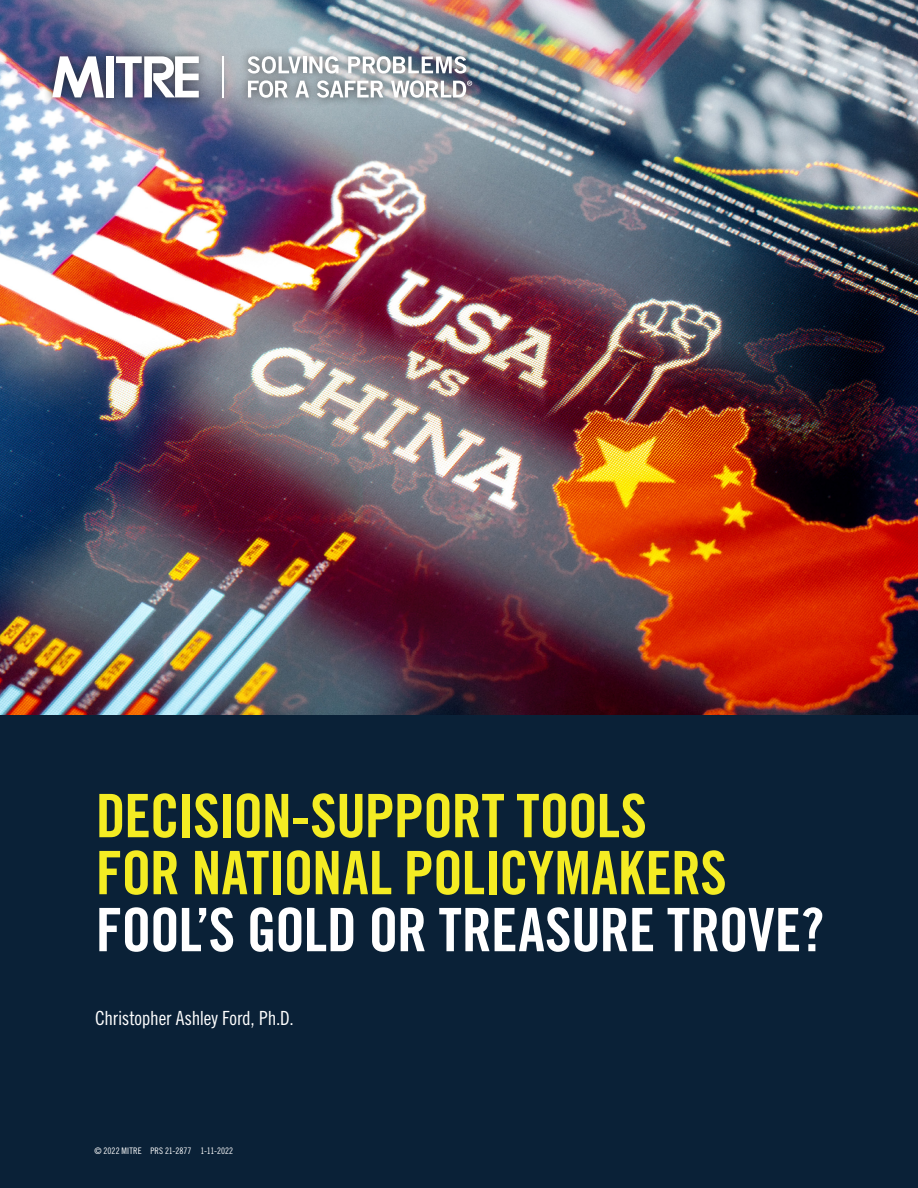
<style>
.page{position:relative;width:918px;height:1188px;background:#fff}
.page>*{position:absolute;margin:0;border:0;box-sizing:border-box;transform-origin:0 0}
.t1{font:60px/57px "Trade Gothic LT Pro Bd Cn 20";letter-spacing:-.015em;color:#f4ec23}
.t2{font:60px "Trade Gothic LT Pro Bd Cn 20";letter-spacing:-.015em;color:#fff}
.t3{font:19.5px "Trade Gothic LT Pro Cn 18";letter-spacing:-.015em;color:#fff}
.t4{font:9px "Trade Gothic LT Pro Cn 18";letter-spacing:.01em;color:#fff}
</style>
<div class="page">
<img style="left:0;top:0;width:918px;height:716px">
<div style="left:43px;top:47px;width:438px;height:60px;background:#231f20;opacity:.75"></div>
<svg style="left:248px;top:56px;width:53px;height:18px"></svg>
<hr style="left:303px;top:57px;width:3px;height:16px;background:#fff">
<svg style="left:309px;top:56px;width:30px;height:18px"></svg>
<svg style="left:348px;top:56px;width:118px;height:18px"></svg>
<svg style="left:248px;top:80px;width:40px;height:18px"></svg>
<svg style="left:295px;top:81px;width:14px;height:16px"></svg>
<svg style="left:317px;top:80px;width:66px;height:18px"></svg>
<svg style="left:391px;top:80px;width:81px;height:18px"></svg>
<hr style="left:223px;top:56px;width:1px;height:41px;background:#fff">
<svg style="left:52px;top:56px;width:52px;height:41px"></svg>
<div style="left:106px;top:56px;width:8px;height:41px;background:#fff"></div>
<svg style="left:116px;top:56px;width:83px;height:41px"></svg>
<div style="left:0;top:716px;width:918px;height:472px;background:#0a2137"></div>
<p class="t1" style="left:96px;top:787px;width:633px">DECISION-SUPPORT TOOLS<br>FOR NATIONAL POLICYMAKERS</p>
<p class="t2" style="left:96px;top:893px;width:730px">FOOL’S GOLD OR TREASURE TROVE?</p>
<p class="t3" style="left:95px;top:1006px;width:200px">Christopher Ashley Ford, Ph.D.</p>
<p class="t4" style="left:94px;top:1145px;width:140px">© 2022 MITRE PRS 21-2877 1-11-2022</p>
</div>
